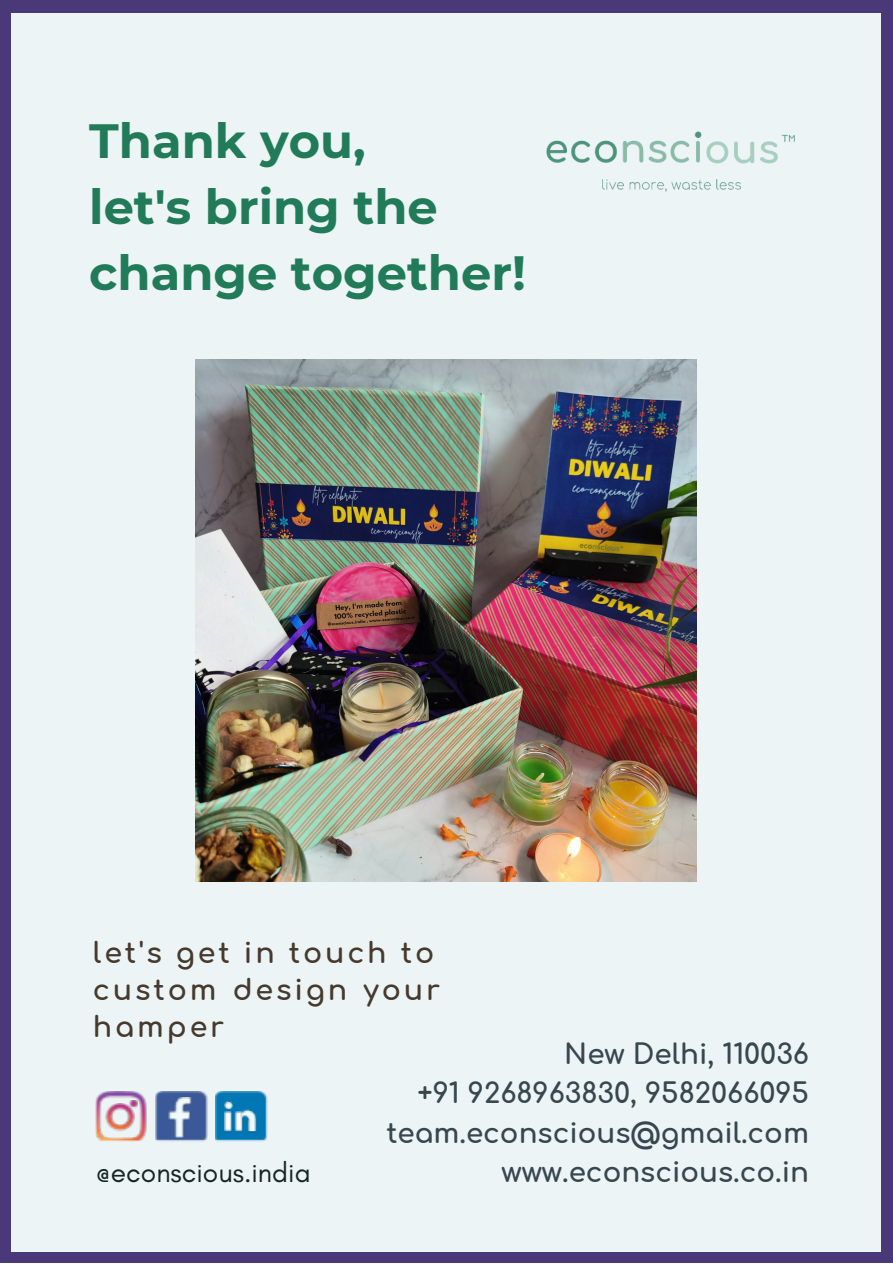
<style>
.page{position:relative;width:893px;height:1264px;background:#fff}
.page>*{position:absolute;margin:0;border:0;box-sizing:border-box;transform-origin:0 0}
.t1{font:700 48px/66.3px "Montserrat";color:#217b58}
.t2{font:700 28.5px/37px "Comfortaa";letter-spacing:.1em;color:#46392d}
.t3{font:28.05px "Glacial Indifference";color:#152425}
.t4{font:700 27.75px/39.3px "Comfortaa";color:#37474f;text-align:right}
</style>
<div class="page">
<div style="left:0;top:0;width:892px;height:1262px;background:#493979"></div>
<div style="left:11px;top:13px;width:869px;height:1238px;background:#ecf4f5"></div>
<img style="left:546px;top:131px;width:249px;height:61px">
<img style="left:95px;top:1091px;width:51px;height:50px">
<img style="left:155px;top:1091px;width:53px;height:51px">
<img style="left:169px;top:1097px;width:23px;height:42px">
<img style="left:215px;top:1091px;width:53px;height:51px">
<svg style="left:224px;top:1100px;width:10px;height:10px"></svg>
<img style="left:224px;top:1111px;width:17px;height:21px">
<img style="left:241px;top:1109px;width:17px;height:23px">
<img style="left:195px;top:359px;width:502px;height:522px">
<p class="t1" style="left:89px;top:107px;width:278px">Thank you,</p>
<p class="t1" style="left:89px;top:173px;width:438px">let's bring the change together!</p>
<p class="t2" style="left:93px;top:935px;width:343px">let's get in touch to</p>
<p class="t2" style="left:93px;top:972px;width:348px">custom design your hamper</p>
<p class="t4" style="left:564px;top:1035px;width:246px">New Delhi, 110036</p>
<p class="t4" style="left:386px;top:1074px;width:424px">+91 9268963830, 9582066095 team.econscious@gmail.com</p>
<p class="t4" style="left:501px;top:1153px;width:309px">www.econscious.co.in</p>
<p class="t3" style="left:95px;top:1154px;width:217px">@econscious.india</p>
</div>
